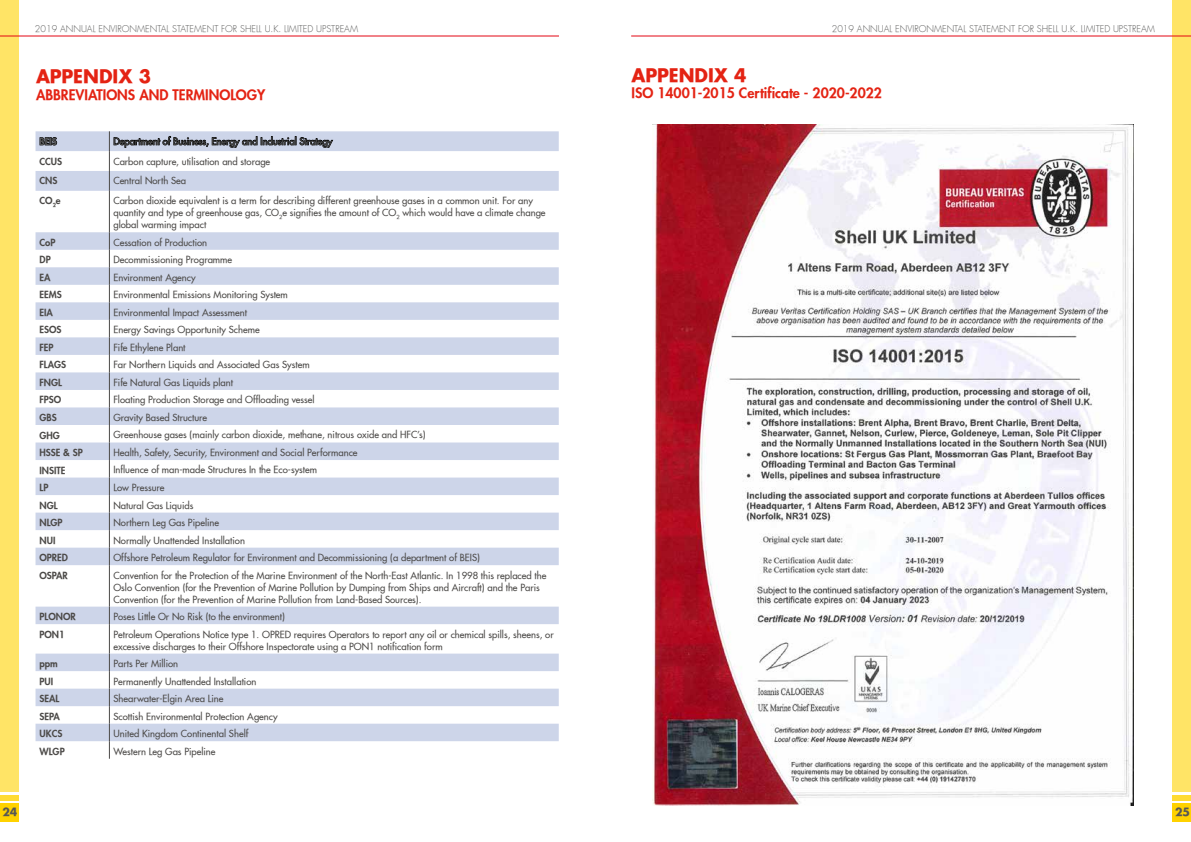
<style>
.page{position:relative;width:1191px;height:842px;background:#fff}
.page>*{position:absolute;margin:0;border:0;box-sizing:border-box;transform-origin:0 0}
.t1{font:700 18px "Futura";color:#e42313}
.t2{font:800 14px "Futura";color:#e42313}
.t3{font:700 11px "Futura";color:#575756}
.t4{font:9.5px/12px "Futura";color:#4b4947}
.t5{font:800 9.5px "Futura";color:#4b4947}
.t6{font:9.5px "Futura";color:#575756}
.t7{font:800 9.5px "Futura";color:#575756}
.t8{font:300 9px "Futura";color:#575756}
</style>
<div class="page">
<div style="left:0;top:0;width:19px;height:792px;background:#ffe466"></div>
<div style="left:1172px;top:0;width:19px;height:792px;background:#ffe466"></div>
<div style="left:0;top:803px;width:19px;height:19px;background:#ffd200"></div>
<div style="left:1172px;top:803px;width:19px;height:19px;background:#ffd200"></div>
<div style="left:0;top:795px;width:19px;height:5px;background:#ffdb33"></div>
<div style="left:1172px;top:795px;width:19px;height:5px;background:#ffdb33"></div>
<hr style="left:0;top:36px;width:559px;height:1px;background:#e30613">
<hr style="left:631px;top:36px;width:560px;height:1px;background:#e30613">
<svg style="left:36px;top:131px;width:523px;height:610px"></svg>
<hr style="left:109px;top:191px;width:1px;height:41px;background:#4b4947">
<svg style="left:109px;top:232px;width:1px;height:333px"></svg>
<hr style="left:109px;top:565px;width:1px;height:42px;background:#4b4947">
<svg style="left:109px;top:607px;width:1px;height:17px"></svg>
<hr style="left:109px;top:624px;width:1px;height:30px;background:#4b4947">
<svg style="left:109px;top:654px;width:1px;height:105px"></svg>
<svg style="left:40px;top:137px;width:17px;height:9px"></svg>
<svg style="left:109px;top:131px;width:224px;height:60px"></svg>
<img style="left:652px;top:124px;width:481px;height:681px">
<p class="t8" style="left:35px;top:23px;width:325px">2019 ANNUAL ENVIRONMENTAL STATEMENT FOR SHELL U.K. LIMITED UPSTREAM</p>
<p class="t8" style="left:831px;top:23px;width:325px">2019 ANNUAL ENVIRONMENTAL STATEMENT FOR SHELL U.K. LIMITED UPSTREAM</p>
<h1 class="t1" style="left:36px;top:64px;width:117px">APPENDIX 3</h1>
<h2 class="t2" style="left:36px;top:86px;width:231px">ABBREVIATIONS AND TERMINOLOGY</h2>
<p class="t7" style="left:40px;top:135px;width:19px">BEIS</p>
<p class="t6" style="left:113px;top:135px;width:220px">Department of Business, Energy and Industrial Strategy</p>
<p class="t5" style="left:40px;top:155px;width:24px">CCUS</p>
<p class="t4" style="left:113px;top:155px;width:158px">Carbon capture, utilisation and storage</p>
<p class="t5" style="left:40px;top:175px;width:19px">CNS</p>
<p class="t4" style="left:113px;top:175px;width:74px">Central North Sea</p>
<p class="t5" style="left:40px;top:195px;width:23px">CO<sub>2</sub>e</p>
<p class="t4" style="left:113px;top:195px;width:434px">Carbon dioxide equivalent is a term for describing different greenhouse gases in a common unit. For any quantity and type of greenhouse gas, CO<sub>2</sub>e signifies the amount of CO<sub>2</sub> which would have a climate change global warming impact</p>
<p class="t5" style="left:40px;top:236px;width:17px">CoP</p>
<p class="t4" style="left:113px;top:236px;width:95px">Cessation of Production</p>
<p class="t5" style="left:40px;top:254px;width:13px">DP</p>
<p class="t4" style="left:113px;top:254px;width:120px">Decommissioning Programme</p>
<p class="t5" style="left:40px;top:271px;width:13px">EA</p>
<p class="t4" style="left:113px;top:271px;width:84px">Environment Agency</p>
<p class="t5" style="left:40px;top:289px;width:24px">EEMS</p>
<p class="t4" style="left:113px;top:289px;width:176px">Environmental Emissions Monitoring System</p>
<p class="t5" style="left:40px;top:306px;width:15px">EIA</p>
<p class="t4" style="left:113px;top:306px;width:135px">Environmental Impact Assessment</p>
<p class="t5" style="left:40px;top:324px;width:24px">ESOS</p>
<p class="t4" style="left:113px;top:324px;width:148px">Energy Savings Opportunity Scheme</p>
<p class="t5" style="left:40px;top:341px;width:16px">FEP</p>
<p class="t4" style="left:113px;top:341px;width:74px">Fife Ethylene Plant</p>
<p class="t5" style="left:40px;top:359px;width:28px">FLAGS</p>
<p class="t4" style="left:113px;top:359px;width:198px">Far Northern Liquids and Associated Gas System</p>
<p class="t5" style="left:40px;top:376px;width:24px">FNGL</p>
<p class="t4" style="left:113px;top:376px;width:121px">Fife Natural Gas Liquids plant</p>
<p class="t5" style="left:40px;top:394px;width:23px">FPSO</p>
<p class="t4" style="left:113px;top:394px;width:203px">Floating Production Storage and Offloading vessel</p>
<p class="t5" style="left:40px;top:411px;width:19px">GBS</p>
<p class="t4" style="left:113px;top:411px;width:95px">Gravity Based Structure</p>
<p class="t5" style="left:40px;top:429px;width:22px">GHG</p>
<p class="t4" style="left:113px;top:429px;width:313px">Greenhouse gases (mainly carbon dioxide, methane, nitrous oxide and HFC’s)</p>
<p class="t5" style="left:40px;top:446px;width:45px">HSSE &amp; SP</p>
<p class="t4" style="left:113px;top:446px;width:246px">Health, Safety, Security, Environment and Social Performance</p>
<p class="t5" style="left:40px;top:464px;width:27px">INSITE</p>
<p class="t4" style="left:113px;top:464px;width:205px">Influence of man-made Structures In the Eco-system</p>
<p class="t5" style="left:40px;top:481px;width:10px">LP</p>
<p class="t4" style="left:113px;top:481px;width:53px">Low Pressure</p>
<p class="t5" style="left:40px;top:499px;width:20px">NGL</p>
<p class="t4" style="left:113px;top:499px;width:81px">Natural Gas Liquids</p>
<p class="t5" style="left:40px;top:517px;width:25px">NLGP</p>
<p class="t4" style="left:113px;top:517px;width:107px">Northern Leg Gas Pipeline</p>
<p class="t5" style="left:40px;top:534px;width:17px">NUI</p>
<p class="t4" style="left:113px;top:534px;width:133px">Normally Unattended Installation</p>
<p class="t5" style="left:40px;top:552px;width:30px">OPRED</p>
<p class="t4" style="left:113px;top:552px;width:368px">Offshore Petroleum Regulator for Environment and Decommissioning (a department of BEIS)</p>
<p class="t5" style="left:40px;top:569px;width:30px">OSPAR</p>
<p class="t4" style="left:113px;top:569px;width:434px">Convention for the Protection of the Marine Environment of the North-East Atlantic. In 1998 this replaced the<br>Oslo Convention (for the Prevention of Marine Pollution by Dumping from Ships and Aircraft) and the Paris<br>Convention (for the Prevention of Marine Pollution from Land-Based Sources).</p>
<p class="t5" style="left:40px;top:611px;width:38px">PLONOR</p>
<p class="t4" style="left:113px;top:611px;width:173px">Poses Little Or No Risk (to the environment)</p>
<p class="t5" style="left:40px;top:628px;width:27px">PON1</p>
<p class="t4" style="left:113px;top:628px;width:442px">Petroleum Operations Notice type 1. OPRED requires Operators to report any oil or chemical spills, sheens, or excessive discharges to their Offshore Inspectorate using a PON1 notification form</p>
<p class="t5" style="left:40px;top:657px;width:20px">ppm</p>
<p class="t4" style="left:113px;top:657px;width:66px">Parts Per Million</p>
<p class="t5" style="left:40px;top:675px;width:15px">PUI</p>
<p class="t4" style="left:113px;top:675px;width:145px">Permanently Unattended Installation</p>
<p class="t5" style="left:40px;top:693px;width:21px">SEAL</p>
<p class="t4" style="left:113px;top:693px;width:112px">Shearwater-Elgin Area Line</p>
<p class="t5" style="left:40px;top:710px;width:22px">SEPA</p>
<p class="t4" style="left:113px;top:710px;width:166px">Scottish Environmental Protection Agency</p>
<p class="t5" style="left:40px;top:728px;width:24px">UKCS</p>
<p class="t4" style="left:113px;top:728px;width:136px">United Kingdom Continental Shelf</p>
<p class="t5" style="left:40px;top:745px;width:27px">WLGP</p>
<p class="t4" style="left:113px;top:745px;width:104px">Western Leg Gas Pipeline</p>
<h1 class="t1" style="left:631px;top:63px;width:117px">APPENDIX 4</h1>
<h2 class="t2" style="left:631px;top:84px;width:252px">ISO 14001-2015 Certificate - 2020-2022</h2>
<p class="t3" style="left:2px;top:805px;width:17px">24</p>
<p class="t3" style="left:1175px;top:805px;width:17px">25</p>
</div>
